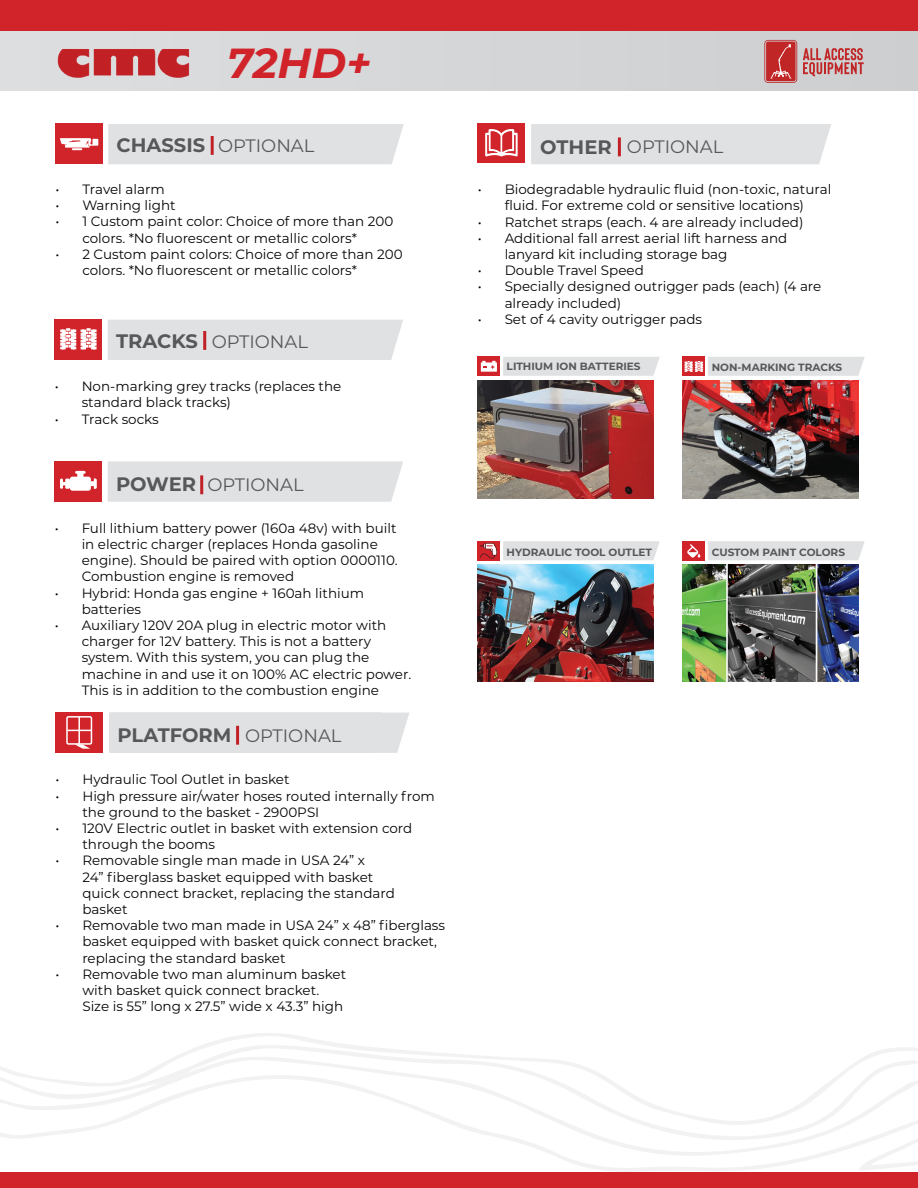
<style>
.page{position:relative;width:918px;height:1188px;background:#fff}
.page>*{position:absolute;margin:0;border:0;box-sizing:border-box;transform-origin:0 0}
.t1{font:italic 700 42px "Montserrat";color:#d1232a}
.t2{font:700 24px "Bison";color:#57585a}
.t3{font:700 19.5px "Montserrat";color:#57585a}
.t4{font:18px "Montserrat";color:#57585a}
.t5{font:13.5px/16.2px "Montserrat";color:#040503}
.t6{font:700 10.5px "Montserrat";color:#57585a}
.s1{font-weight:700;font-size:19.5px}
.s2{color:#d1232a}
.s3{font-family:"Segoe UI";font-weight:300;font-size:18px}
.s4{font-weight:400;font-size:18px}
</style>
<div class="page">
<div style="left:0;top:0;width:918px;height:32px;background:#d1232a"></div>
<div style="left:0;top:1173px;width:918px;height:15px;background:#d1232a"></div>
<div style="left:0;top:32px;width:918px;height:59px;background:#d5d6d8"></div>
<img style="left:57px;top:48px;width:132px;height:30px">
<svg style="left:803px;top:48px;width:61px;height:28px"></svg>
<svg style="left:764px;top:40px;width:33px;height:43px"></svg>
<svg style="left:177px;top:1033px;width:741px;height:23px"></svg>
<svg style="left:0;top:1157px;width:918px;height:16px"></svg>
<svg style="left:0;top:1056px;width:918px;height:101px"></svg>
<img style="left:478px;top:380px;width:175px;height:119px">
<img style="left:478px;top:565px;width:175px;height:117px">
<img style="left:683px;top:565px;width:175px;height:117px">
<img style="left:683px;top:380px;width:175px;height:119px">
<div style="left:55px;top:123px;width:48px;height:41px;background:#d1232a"></div>
<div style="left:478px;top:123px;width:47px;height:40px;background:#d1232a"></div>
<div style="left:55px;top:320px;width:47px;height:40px;background:#d1232a"></div>
<div style="left:55px;top:461px;width:47px;height:41px;background:#d1232a"></div>
<svg style="left:60px;top:328px;width:37px;height:21px"></svg>
<svg style="left:60px;top:471px;width:37px;height:20px"></svg>
<div style="left:92px;top:139px;width:6px;height:7px;background:#fff"></div>
<svg style="left:60px;top:138px;width:34px;height:12px"></svg>
<svg style="left:485px;top:129px;width:33px;height:28px"></svg>
<div style="left:56px;top:713px;width:47px;height:40px;background:#d1232a"></div>
<div style="left:66px;top:716px;width:26px;height:29px;border:2px solid #fff;border-radius:2px"></div>
<svg style="left:67px;top:730px;width:25px;height:1px"></svg>
<hr style="left:78px;top:717px;width:2px;height:28px;background:#fff">
<svg style="left:75px;top:744px;width:15px;height:5px"></svg>
<div style="left:108px;top:124px;width:296px;height:40px;background:#e0e1e3"></div>
<hr style="left:211px;top:136px;width:3px;height:19px;background:#c12027">
<div style="left:108px;top:320px;width:295px;height:40px;background:#e0e1e3"></div>
<hr style="left:203px;top:331px;width:3px;height:19px;background:#c12027">
<div style="left:108px;top:461px;width:295px;height:41px;background:#e0e1e3"></div>
<hr style="left:200px;top:475px;width:3px;height:19px;background:#c12027">
<div style="left:109px;top:712px;width:300px;height:41px;background:#e0e1e3"></div>
<hr style="left:236px;top:726px;width:3px;height:19px;background:#c12027">
<div style="left:531px;top:124px;width:300px;height:40px;background:#e0e1e3"></div>
<hr style="left:618px;top:137px;width:3px;height:19px;background:#c12027">
<div style="left:503px;top:357px;width:157px;height:19px;background:#e0e1e3"></div>
<div style="left:503px;top:541px;width:157px;height:19px;background:#e0e1e3"></div>
<div style="left:708px;top:541px;width:157px;height:19px;background:#e0e1e3"></div>
<div style="left:478px;top:357px;width:22px;height:19px;background:#d1232a"></div>
<div style="left:478px;top:541px;width:22px;height:19px;background:#d1232a"></div>
<svg style="left:683px;top:357px;width:2px;height:19px"></svg>
<div style="left:683px;top:541px;width:22px;height:19px;background:#d1232a"></div>
<svg style="left:481px;top:361px;width:16px;height:11px"></svg>
<svg style="left:480px;top:543px;width:17px;height:15px"></svg>
<svg style="left:685px;top:357px;width:180px;height:19px;background:#e1d5d7"></svg>
<svg style="left:687px;top:544px;width:14px;height:14px"></svg>
<h1 class="t1" style="left:227px;top:32px;width:146px">72HD+</h1>
<h3 class="t4" style="left:117px;top:133px;width:199px"><span class="s1">CHASSIS</span> OPTIONAL</h3>
<p class="t5" style="left:55px;top:181px;width:111px">• Travel alarm</p>
<p class="t5" style="left:55px;top:197px;width:122px">• Warning light</p>
<p class="t5" style="left:82px;top:213px;width:313px;text-indent:-27px">• 1 Custom paint color: Choice of more than 200 colors. *No fluorescent or metallic colors*</p>
<p class="t5" style="left:82px;top:246px;width:322px;text-indent:-27px">• 2 Custom paint colors: Choice of more than 200 colors. *No fluorescent or metallic colors*</p>
<h3 class="t4" style="left:116px;top:330px;width:194px"><span class="s1">TRACKS</span> OPTIONAL</h3>
<p class="t5" style="left:82px;top:378px;width:261px;text-indent:-27px">• Non-marking grey tracks (replaces the standard black tracks)</p>
<p class="t5" style="left:55px;top:410px;width:106px">• Track socks</p>
<h3 class="t4" style="left:116px;top:473px;width:189px"><span class="s1">POWER</span> OPTIONAL</h3>
<p class="t5" style="left:82px;top:520px;width:317px;text-indent:-27px">• Full lithium battery power (160a 48v) with built in electric charger (replaces Honda gasoline engine). Should be paired with option 0000110.<br>Combustion engine is removed</p>
<p class="t5" style="left:82px;top:584px;width:284px;text-indent:-27px">• Hybrid: Honda gas engine + 160ah lithium batteries</p>
<p class="t5" style="left:82px;top:617px;width:331px;text-indent:-27px">• Auxiliary 120V 20A plug in electric motor with charger for 12V battery. This is not a battery system. With this system, you can plug the machine in and use it on 100% AC electric power.<br>This is in addition to the combustion engine</p>
<h2 class="t2" style="left:118px;top:721px;width:243px">PLATFORM STATION <span class="s2">|</span> <span class="s3">OPTIONAL</span></h2>
<h3 class="t3" style="left:118px;top:721px;width:225px">PLATFORM <span class="s4">OPTIONAL</span></h3>
<p class="t5" style="left:55px;top:771px;width:236px">• Hydraulic Tool Outlet in basket</p>
<p class="t5" style="left:82px;top:787px;width:354px;text-indent:-27px">• High pressure air/water hoses routed internally from the ground to the basket - 2900PSI</p>
<p class="t5" style="left:82px;top:820px;width:331px;text-indent:-27px">• 120V Electric outlet in basket with extension cord through the booms</p>
<p class="t5" style="left:82px;top:852px;width:314px;text-indent:-27px">• Removable single man made in USA 24” x<br>24” fiberglass basket equipped with basket quick connect bracket, replacing the standard basket</p>
<p class="t5" style="left:82px;top:917px;width:364px;text-indent:-27px">• Removable two man made in USA 24” x 48” fiberglass basket equipped with basket quick connect bracket, replacing the standard basket</p>
<p class="t5" style="left:82px;top:965px;width:265px;text-indent:-27px">• Removable two man aluminum basket with basket quick connect bracket.<br>Size is 55” long x 27.5” wide x 43.3” high</p>
<h3 class="t4" style="left:540px;top:135px;width:185px"><span class="s1">OTHER</span> OPTIONAL</h3>
<p class="t5" style="left:478px;top:181px;width:355px;text-align:center">• Biodegradable hydraulic fluid (non-toxic, natural fluid. For extreme cold or sensitive locations)</p>
<p class="t5" style="left:478px;top:213px;width:327px">• Ratchet straps (each. 4 are already included)</p>
<p class="t5" style="left:505px;top:229px;width:284px;text-indent:-27px">• Additional fall arrest aerial lift harness and lanyard kit including storage bag</p>
<p class="t5" style="left:478px;top:262px;width:168px">• Double Travel Speed</p>
<p class="t5" style="left:505px;top:278px;width:318px;text-indent:-27px">• Specially designed outrigger pads (each) (4 are already included)</p>
<p class="t5" style="left:478px;top:310px;width:226px">• Set of 4 cavity outrigger pads</p>
<p class="t6" style="left:507px;top:359px;width:135px">LITHIUM ION BATTERIES</p>
<p class="t6" style="left:712px;top:360px;width:132px">NON-MARKING TRACKS</p>
<p class="t6" style="left:507px;top:544px;width:147px">HYDRAULIC TOOL OUTLET</p>
<p class="t6" style="left:712px;top:544px;width:135px">CUSTOM PAINT COLORS</p>
</div>
